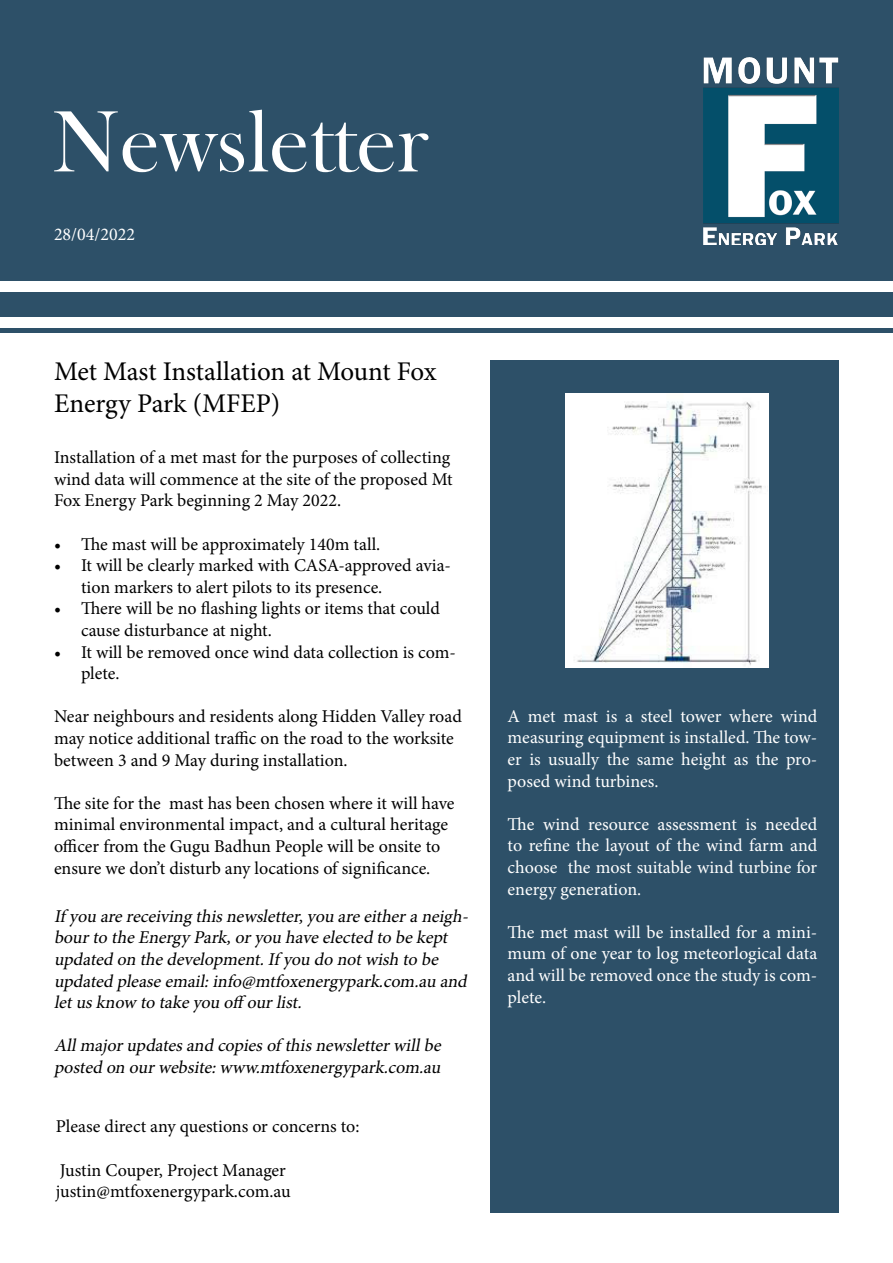
<style>
.page{position:relative;width:893px;height:1263px;background:#fff}
.page>*{position:absolute;margin:0;border:0;box-sizing:border-box;transform-origin:0 0}
.t1{font:90px "Bask Old Face";color:#fff}
.t2{font:27px/32.4px "Minion Pro";letter-spacing:-.005em;color:#000}
.t3{font:18px/21.6px "Minion Pro";color:#000}
.t4{font:18px/21.6px "Minion Pro";color:#fff;text-align:justify}
.t5{font:italic 18px/21.6px "Minion Pro";color:#000}
</style>
<div class="page">
<div style="left:0;top:0;width:893px;height:280px;background:#2d5068"></div>
<div style="left:0;top:292px;width:893px;height:24px;background:#2d5068"></div>
<hr style="left:0;top:328px;width:893px;height:4px;background:#2d5068">
<img style="left:704px;top:57px;width:135px;height:188px">
<div style="left:490px;top:360px;width:349px;height:853px;background:#2d5068"></div>
<img style="left:566px;top:394px;width:202px;height:273px">
<p class="t1" style="left:52px;top:92px;width:378px">Newsletter</p>
<p class="t4" style="left:54px;top:223px;width:83px">28/04/2022</p>
<p class="t2" style="left:54px;top:355px;width:384px">Met Mast Installation at Mount Fox<br>Energy Park (MFEP)</p>
<p class="t3" style="left:54px;top:447px;width:400px">Installation of a met mast for the purposes of collecting wind data will commence at the site of the proposed Mt<br>Fox Energy Park beginning 2 May 2022.</p>
<p class="t3" style="left:54px;top:533px;width:328px">• The mast will be approximately 140m tall.</p>
<p class="t3" style="left:81px;top:555px;width:371px;text-indent:-27px">• It will be clearly marked with CASA-approved avia&shy;tion markers to alert pilots to its presence.</p>
<p class="t3" style="left:81px;top:598px;width:361px;text-indent:-27px">• There will be no flashing lights or items that could cause disturbance at night.</p>
<p class="t3" style="left:81px;top:641px;width:377px;text-indent:-27px">• It will be removed once wind data collection is com&shy;plete.</p>
<p class="t3" style="left:54px;top:706px;width:409px">Near neighbours and residents along Hidden Valley road may notice additional traffic on the road to the worksite between 3 and 9 May during installation.</p>
<p class="t3" style="left:54px;top:792px;width:402px">The site for the mast has been chosen where it will have minimal environmental impact, and a cultural heritage officer from the Gugu Badhun People will be onsite to ensure we don’t disturb any locations of significance.</p>
<p class="t5" style="left:54px;top:905px;width:420px">If you arereceiving thisnewsletter,you areeitheraneigh&shy;bourto theEnergy Park,oryou haveelected to bekept updated on thedevelopment.If you do notwish to be updated pleaseemail:info@mtfoxenergypark.com.au and letusknow to takeyou off ourlist.</p>
<p class="t5" style="left:54px;top:1035px;width:392px">Allmaj orupdatesand copiesof thisnewsletterwillbe posted on ourwebsite:www.mtfoxenergypark.com.au</p>
<p class="t3" style="left:56px;top:1116px;width:305px">Please direct any questions or concerns to:</p>
<p class="t3" style="left:60px;top:1159px;width:228px">Justin Couper, Project Manager</p>
<p class="t3" style="left:56px;top:1181px;width:236px">justin@mtfoxenergypark.com.au</p>
<p class="t4" style="left:508px;top:705px;width:311px">A met mast is a steel tower where wind measuring equipment is installed. The tow&shy;er is usually the same height as the pro&shy;posed wind turbines.</p>
<p class="t4" style="left:508px;top:813px;width:311px">The wind resource assessment is needed to refine the layout of the wind farm and choose the most suitable wind turbine for energy generation.</p>
<p class="t4" style="left:508px;top:921px;width:311px">The met mast will be installed for a mini&shy;mum of one year to log meteorlogical data and will be removed once the study is com&shy;plete.</p>
</div>
